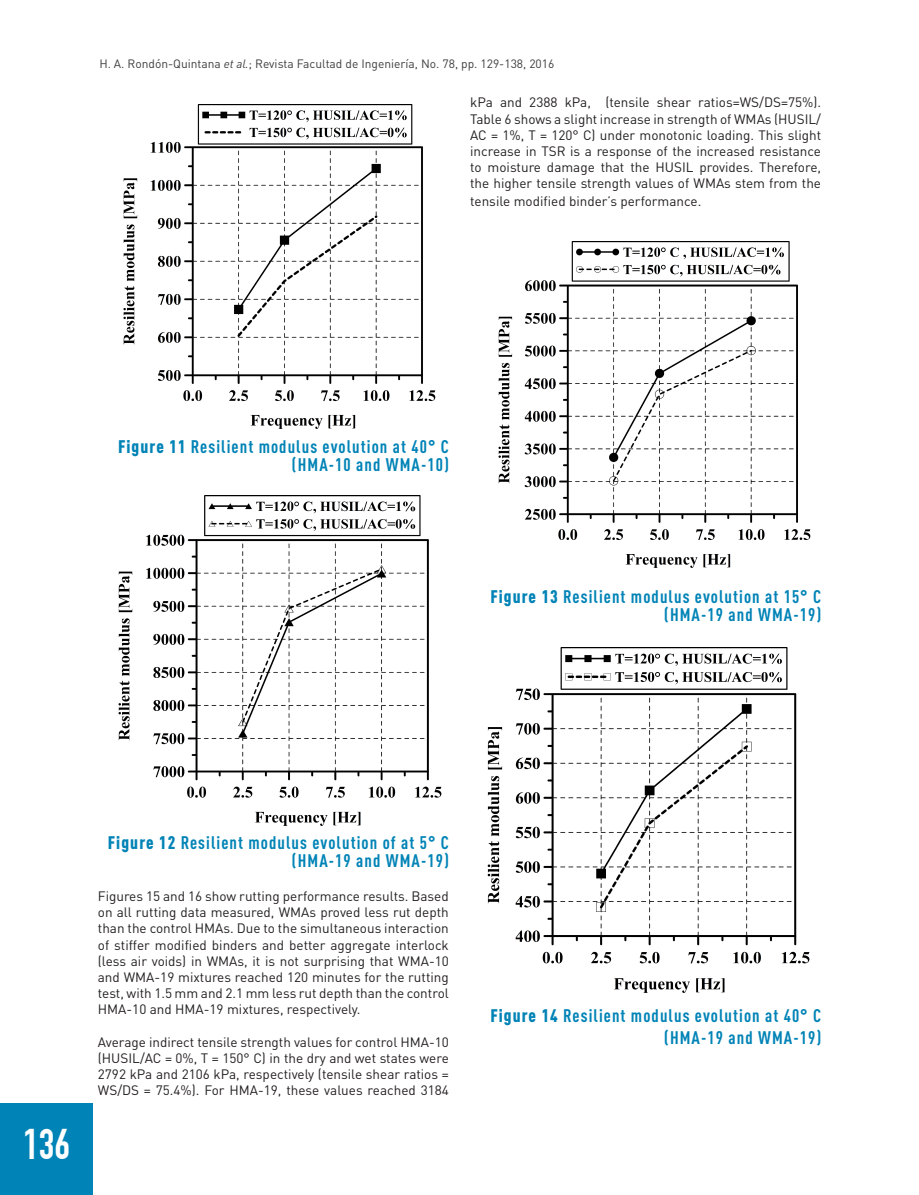
<style>
.page{position:relative;width:919px;height:1195px;background:#fff}
.page>*{position:absolute;margin:0;border:0;box-sizing:border-box;transform-origin:0 0}
.t1{font:700 42px "DIN Condensed";color:#fff}
.Tablas_Graficos{font:700 condensed 18px/18px "DIN Pro";letter-spacing:.06em;color:#0083b6;text-align:right}
.t2{font:13.5px/16.2px "DIN Pro";color:#231f20;text-align:justify}
.t3{font:12px "DIN Pro";color:#3e3e3f}
.s1{font-style:italic}
.s2{font-weight:900}
</style>
<div class="page">
<div style="left:0;top:1103px;width:92px;height:92px;background:#0083b6"></div>
<img style="left:123px;top:104px;width:312px;height:325px">
<img style="left:118px;top:496px;width:323px;height:330px">
<img style="left:498px;top:241px;width:312px;height:327px">
<img style="left:487px;top:647px;width:322px;height:346px">
<p class="t3" style="left:99px;top:55px;width:456px">H. A. Rondón-Quintana <span class="s1">et al.</span>; Revista Facultad de Ingeniería, No. 78, pp. 129-138, 2016</p>
<p class="t2" style="left:470px;top:93px;width:352px">kPa and 2388 kPa, (tensile shear ratios=WS/DS=75%).<br>Table 6 shows a slight increase in strength of WMAs (HUSIL/ AC = 1%, T = 120° C) under monotonic loading. This slight increase in TSR is a response of the increased resistance to moisture damage that the HUSIL provides. Therefore, the higher tensile strength values of WMAs stem from the</p>
<p class="t2" style="left:470px;top:192px;width:233px">tensile modified binder’s performance.</p>
<p class="Tablas_Graficos" style="left:118px;top:436px;width:332px"><span class="s2">Figure 11</span> Resilient modulus evolution at 40° C (HMA-10 and WMA-10)</p>
<p class="Tablas_Graficos" style="left:490px;top:585px;width:332px"><span class="s2">Figure 13</span> Resilient modulus evolution at 15° C (HMA-19 and WMA-19)</p>
<h1 class="t1" style="left:23px;top:1119px;width:48px">136</h1>
<p class="Tablas_Graficos" style="left:108px;top:832px;width:342px"><span class="s2">Figure 12</span> Resilient modulus evolution of at 5° C (HMA-19 and WMA-19)</p>
<p class="t2" style="left:98px;top:887px;width:352px">Figures 15 and 16 show rutting performance results. Based on all rutting data measured, WMAs proved less rut depth than the control HMAs. Due to the simultaneous interaction of stiffer modified binders and better aggregate interlock (less air voids) in WMAs, it is not surprising that WMA-10 and WMA-19 mixtures reached 120 minutes for the rutting test, with 1.5 mm and 2.1 mm less rut depth than the control HMA-10 and HMA-19 mixtures, respectively.</p>
<p class="t2" style="left:98px;top:1032px;width:352px">Average indirect tensile strength values for control HMA-10 (HUSIL/AC = 0%, T = 150° C) in the dry and wet states were 2792 kPa and 2106 kPa, respectively (tensile shear ratios = WS/DS = 75.4%). For HMA-19, these values reached 3184</p>
<p class="Tablas_Graficos" style="left:490px;top:1003px;width:332px;line-height:21.6px"><span class="s2">Figure 14</span> Resilient modulus evolution at 40° C (HMA-19 and WMA-19)</p>
</div>
